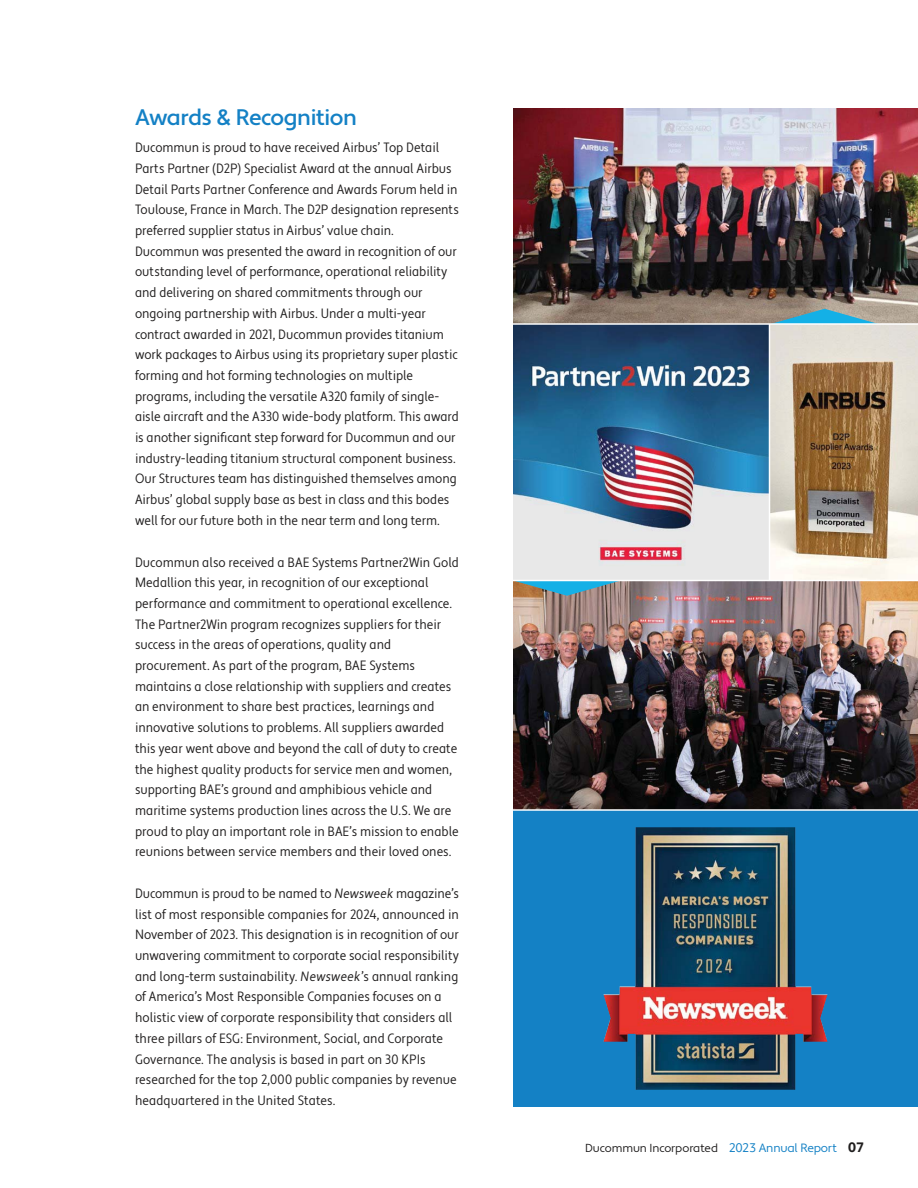
<style>
.page{position:relative;width:918px;height:1188px;background:#fff}
.page>*{position:absolute;margin:0;border:0;box-sizing:border-box;transform-origin:0 0}
.t1{font:500 22.5px "Apertura";letter-spacing:-.03em;color:#1481c5}
.t2{font:condensed 13.5px/20.7px "Apertura";letter-spacing:-.005em;color:#201e1e}
.t3{font:11.7px "Apertura";letter-spacing:-.005em;color:#201e1e}
.s1{font-family:"Apertura Condensed Obliq";font-stretch:normal}
.s2{font-family:"Objektiv Mk 1";color:#1481c5}
.s3{font-size:12px;color:#1481c5}
.s4{font-family:"Objektiv Mk 1";font-weight:700;font-size:12.75px}
</style>
<div class="page">
<img style="left:513px;top:108px;width:405px;height:701px">
<div style="left:513px;top:810px;width:405px;height:297px;background:#1481c5"></div>
<hr style="left:769px;top:324px;width:1px;height:256px;background:#fff">
<hr style="left:500px;top:809px;width:418px;height:2px;background:#fff">
<img style="left:603px;top:827px;width:225px;height:263px">
<svg style="left:771px;top:309px;width:108px;height:14px;background:#63a5b6"></svg>
<svg style="left:513px;top:581px;width:108px;height:15px;background:#6395a1"></svg>
<hr style="left:500px;top:323px;width:418px;height:2px;background:#fff">
<hr style="left:500px;top:580px;width:418px;height:1px;background:#fff">
<h1 class="t1" style="left:135px;top:108px;width:223px">Awards &amp; Recognition</h1>
<p class="t2" style="left:135px;top:139px;width:325px">Ducommun is proud to have received Airbus’ Top Detail Parts Partner (D2P) Specialist Award at the annual Airbus Detail Parts Partner Conference and Awards Forum held in Toulouse, France in March. The D2P designation represents preferred supplier status in Airbus’ value chain.<br>Ducommun was presented the award in recognition of our outstanding level of performance, operational reliability and delivering on shared commitments through our ongoing partnership with Airbus. Under a multi-year contract awarded in 2021, Ducommun provides titanium work packages to Airbus using its proprietary super plastic forming and hot forming technologies on multiple programs, including the versatile A320 family of single&shy;aisle aircraft and the A330 wide-body platform. This award is another significant step forward for Ducommun and our industry-leading titanium structural component business.<br>Our Structures team has distinguished themselves among Airbus’ global supply base as best in class and this bodes well for our future both in the near term and long term.</p>
<p class="t2" style="left:135px;top:553px;width:325px">Ducommun also received a BAE Systems Partner2Win Gold Medallion this year, in recognition of our exceptional performance and commitment to operational excellence.<br>The Partner2Win program recognizes suppliers for their success in the areas of operations, quality and procurement. As part of the program, BAE Systems maintains a close relationship with suppliers and creates an environment to share best practices, learnings and innovative solutions to problems. All suppliers awarded this year went above and beyond the call of duty to create the highest quality products for service men and women, supporting BAE’s ground and amphibious vehicle and maritime systems production lines across the U.S. We are proud to play an important role in BAE’s mission to enable reunions between service members and their loved ones.</p>
<p class="t2" style="left:135px;top:884px;width:326px">Ducommun is proud to be named to <span class="s1">Newsweek</span> magazine’s list of most responsible companies for 2024, announced in November of 2023. This designation is in recognition of our unwavering commitment to corporate social responsibility and long-term sustainability. <span class="s1">Newsweek</span>’s annual ranking of America’s Most Responsible Companies focuses on a holistic view of corporate responsibility that considers all three pillars of ESG: Environment, Social, and Corporate Governance. The analysis is based in part on 30 KPIs researched for the top 2,000 public companies by revenue headquartered in the United States.</p>
<p class="t3" style="left:585px;top:1141px;width:280px">Ducommun Incorporated <span class="s2">2023</span> <span class="s3">Annual Report</span> <span class="s4">07</span></p>
</div>
